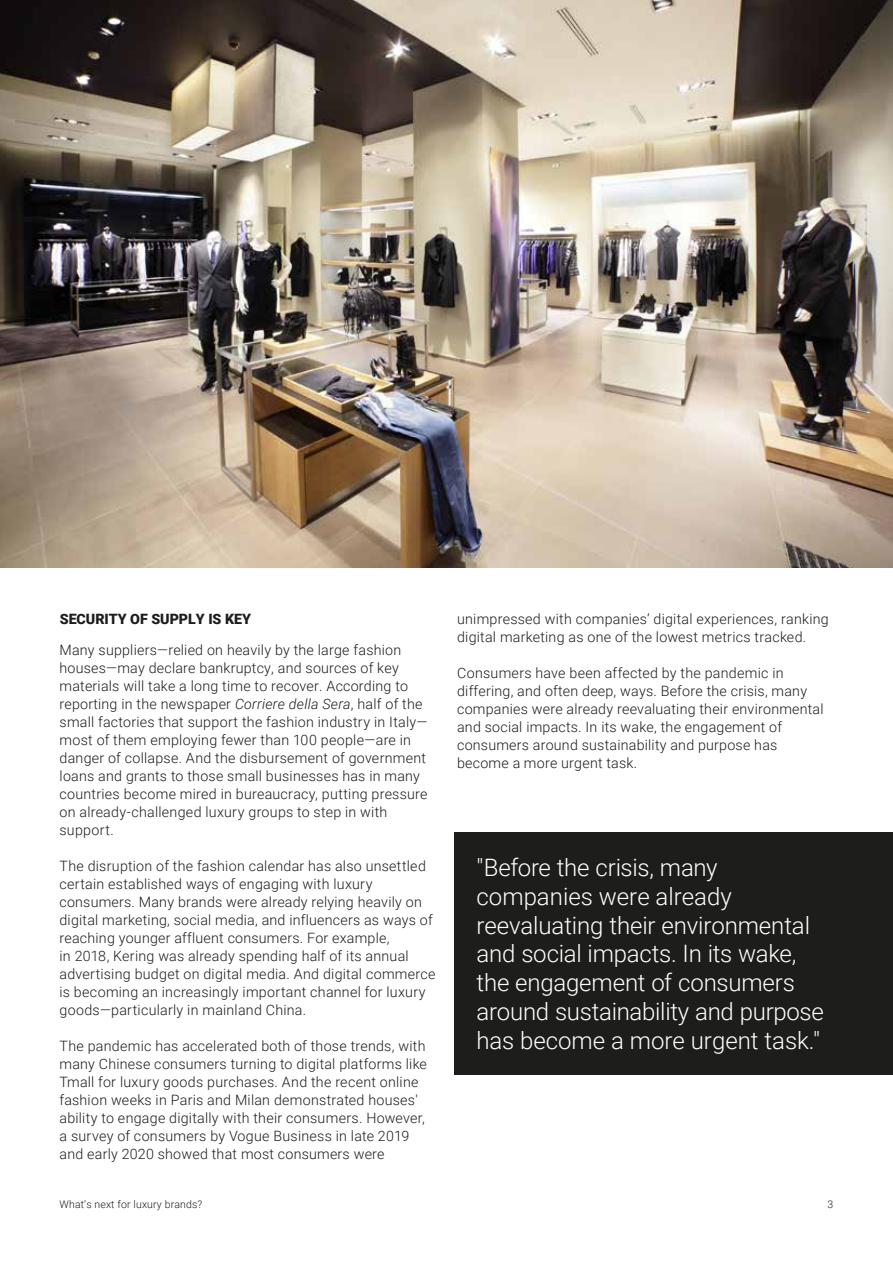
<style>
.page{position:relative;width:893px;height:1263px;background:#fff}
.page>*{position:absolute;margin:0;border:0;box-sizing:border-box;transform-origin:0 0}
.t1{font:300 24px/28.8px "Roboto";letter-spacing:-.005em;color:#fff}
.t2{font:300 14.25px/18px "Roboto";letter-spacing:.015em;color:#1d1d1b}
.t3{font:900 14.25px "Roboto";color:#1d1d1b}
.t4{font:300 10.5px "Roboto";letter-spacing:.015em;color:#1d1d1b}
.s1{font-style:italic}
</style>
<div class="page">
<img style="left:0;top:0;width:893px;height:568px">
<div style="left:454px;top:832px;width:439px;height:242px;background:#1d1d1b"></div>
<p class="t3" style="left:60px;top:609px;width:193px">SECURITY OF SUPPLY IS KEY</p>
<p class="t2" style="left:60px;top:640px;width:370px">Many suppliers—relied on heavily by the large fashion houses—may declare bankruptcy, and sources of key materials will take a long time to recover. According to reporting in the newspaper <span class="s1">Corriere della Sera</span>, half of the small factories that support the fashion industry in Italy— most of them employing fewer than 100 people—are in danger of collapse. And the disbursement of government loans and grants to those small businesses has in many countries become mired in bureaucracy, putting pressure on already-challenged luxury groups to step in with support.</p>
<p class="t2" style="left:60px;top:856px;width:378px">The disruption of the fashion calendar has also unsettled certain established ways of engaging with luxury consumers. Many brands were already relying heavily on digital marketing, social media, and influencers as ways of reaching younger affluent consumers. For example,<br>in 2018, Kering was already spending half of its annual advertising budget on digital media. And digital commerce is becoming an increasingly important channel for luxury goods—particularly in mainland China.</p>
<p class="t2" style="left:60px;top:1036px;width:369px">The pandemic has accelerated both of those trends, with many Chinese consumers turning to digital platforms like Tmall for luxury goods purchases. And the recent online fashion weeks in Paris and Milan demonstrated houses' ability to engage digitally with their consumers. However, a survey of consumers by Vogue Business in late 2019 and early 2020 showed that most consumers were</p>
<p class="t4" style="left:60px;top:1197px;width:144px">What’s next for luxury brands?</p>
<p class="t2" style="left:457px;top:609px;width:373px">unimpressed with companies’ digital experiences, ranking digital marketing as one of the lowest metrics tracked.</p>
<p class="t2" style="left:457px;top:663px;width:368px">Consumers have been affected by the pandemic in differing, and often deep, ways. Before the crisis, many companies were already reevaluating their environmental and social impacts. In its wake, the engagement of consumers around sustainability and purpose has become a more urgent task.</p>
<h1 class="t1" style="left:477px;top:852px;width:349px">"Before the crisis, many companies were already reevaluating their environmental and social impacts. In its wake, the engagement of consumers around sustainability and purpose has become a more urgent task."</h1>
<p class="t4" style="left:828px;top:1197px;width:7px">3</p>
</div>
